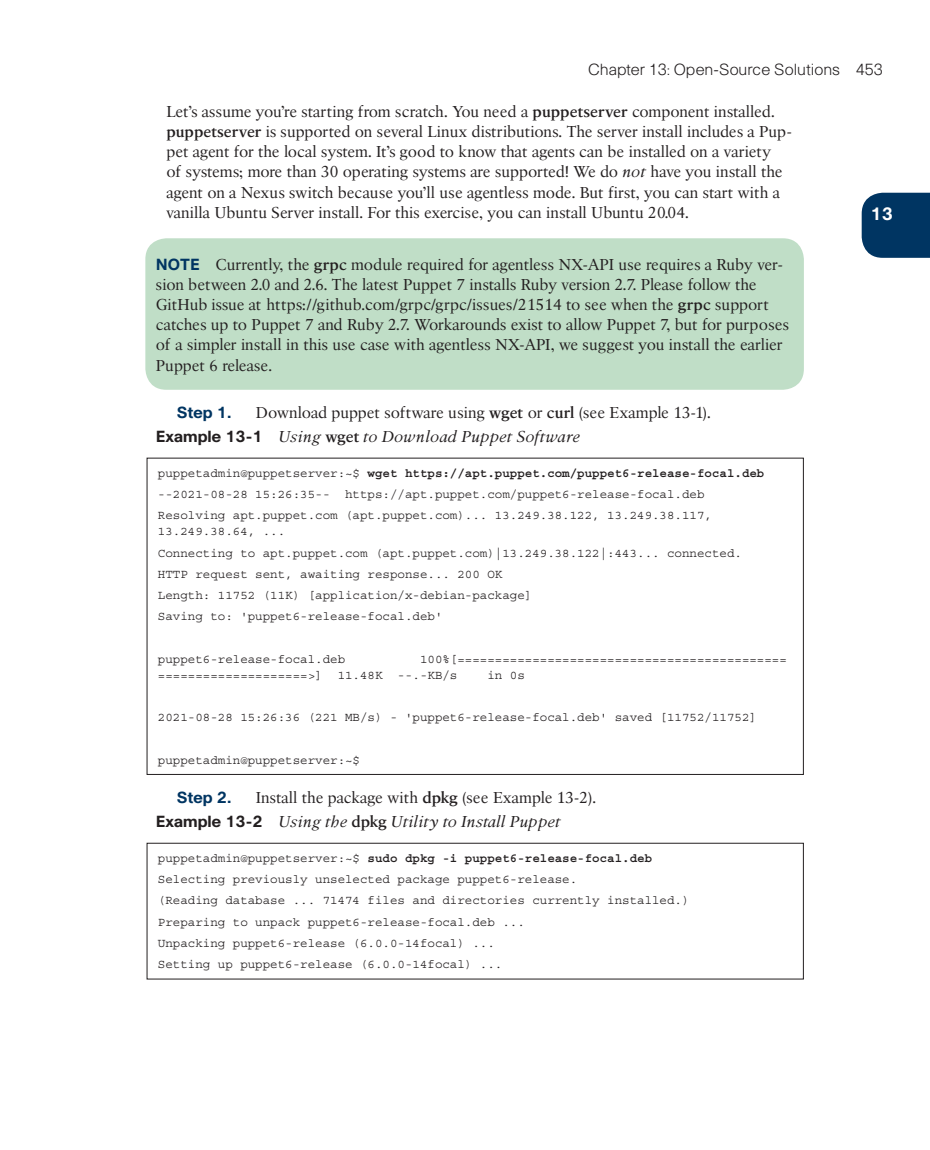
<style>
.page{position:relative;width:930px;height:1150px;background:#fff}
.page>*{position:absolute;margin:0;border:0;box-sizing:border-box;transform-origin:0 0}
.t1{font:700 17.5px "Cisco";color:#fff}
.t2{font:15.75px/20.1px "Cisco Serif";color:#231f20}
.t3{font:300 15.75px "Cisco";color:#231f20}
.t4{font:700 15.75px "Cisco";color:#003562}
.t5{font:12.42px/21.2px "Courier";color:#231f20}
.s1{font-weight:700}
.s2{font-style:italic}
.s3{font-family:"Cisco";font-weight:700;color:#003562}
.s4{font-family:"Cisco";font-weight:700}
</style>
<div class="page">
<div style="left:861px;top:193px;width:68px;height:65px;background:#003562"></div>
<div style="left:145px;top:238px;width:658px;height:152px;background:#c0dec7;border-radius:21px"></div>
<div style="left:146px;top:843px;width:657px;height:136px;border:1px solid #231f20"></div>
<p class="t3" style="left:588px;top:60px;width:296px">Chapter 13: Open-Source Solutions 453</p>
<p class="t2" style="left:166px;top:102px;width:626px">Let’s assume you’re starting from scratch. You need a <span class="s1">puppetserver</span> component installed. <span class="s1">puppetserver</span> is supported on several Linux distributions. The server install includes a Pup&shy;pet agent for the local system. It’s good to know that agents can be installed on a variety<br>of systems; more than 30 operating systems are supported! We do <span class="s2">not</span> have you install the agent on a Nexus switch because you’ll use agentless mode. But first, you can start with a vanilla Ubuntu Server install. For this exercise, you can install Ubuntu 20.04.</p>
<p class="t2" style="left:156px;top:254px;width:634px"><span class="s3">NOTE</span> Currently, the <span class="s1">grpc</span> module required for agentless NX-API use requires a Ruby ver&shy;sion between 2.0 and 2.6. The latest Puppet 7 installs Ruby version 2.7. Please follow the GitHub issue at https://github.com/grpc/grpc/issues/21514 to see when the <span class="s1">grpc</span> support catches up to Puppet 7 and Ruby 2.7. Workarounds exist to allow Puppet 7, but for purposes of a simpler install in this use case with agentless NX-API, we suggest you install the earlier Puppet 6 release.</p>
<p class="t4" style="left:177px;top:402px;width:56px">Step 1.</p>
<p class="t2" style="left:156px;top:400px;width:556px;line-height:24.5px;text-indent:100px">Download puppet software using <span class="s1">wget</span> or <span class="s1">curl</span> (see Example 13-1).<br><span class="s4">Example 13-1</span> <span class="s2">Using</span> <span class="s1">wget</span> <span class="s2">to Download Puppet Software</span></p>
<p class="t5" style="left:158px;top:462px;width:607px">puppetadmin@puppetserver:~$ <span class="s1">wget https://apt.puppet.com/puppet6-release-focal.deb </span>--2021-08-28 15:26:35-- https://apt.puppet.com/puppet6-release-focal.deb<br>Resolving apt.puppet.com (apt.puppet.com)... 13.249.38.122, 13.249.38.117,</p>
<p class="t5" style="left:158px;top:521px;width:585px">13.249.38.64, ...<br>Connecting to apt.puppet.com (apt.puppet.com)|13.249.38.122|:443... connected.<br>HTTP request sent, awaiting response... 200 OK<br>Length: 11752 (11K) [application/x-debian-package]<br>Saving to: 'puppet6-release-focal.deb'</p>
<p class="t5" style="left:158px;top:648px;width:189px">puppet6-release-focal.deb</p>
<p class="t5" style="left:158px;top:651px;width:630px;line-height:15.9px;text-indent:262px">100%[============================================ ====================&gt;] 11.48K --.-KB/s</p>
<p class="t5" style="left:487px;top:664px;width:39px">in 0s</p>
<p class="t5" style="left:158px;top:707px;width:600px">2021-08-28 15:26:36 (221 MB/s) - 'puppet6-release-focal.deb' saved [11752/11752]</p>
<p class="t5" style="left:158px;top:749px;width:203px">puppetadmin@puppetserver:~$</p>
<p class="t4" style="left:177px;top:787px;width:56px">Step 2.</p>
<p class="t2" style="left:156px;top:785px;width:442px;line-height:24.5px;text-indent:100px">Install the package with <span class="s1">dpkg</span> (see Example 13-2).<br><span class="s4">Example 13-2</span> <span class="s2">Using the</span> <span class="s1">dpkg</span> <span class="s2">Utility to Install Puppet</span></p>
<p class="t5" style="left:158px;top:847px;width:533px">puppetadmin@puppetserver:~$ <span class="s1">sudo dpkg -i puppet6-release-focal.deb </span>Selecting previously unselected package puppet6-release.<br>(Reading database ... 71474 files and directories currently installed.)<br>Preparing to unpack puppet6-release-focal.deb ...<br>Unpacking puppet6-release (6.0.0-14focal) ...<br>Setting up puppet6-release (6.0.0-14focal) ...</p>
<p class="t1" style="left:870px;top:203px;width:24px">13</p>
</div>
